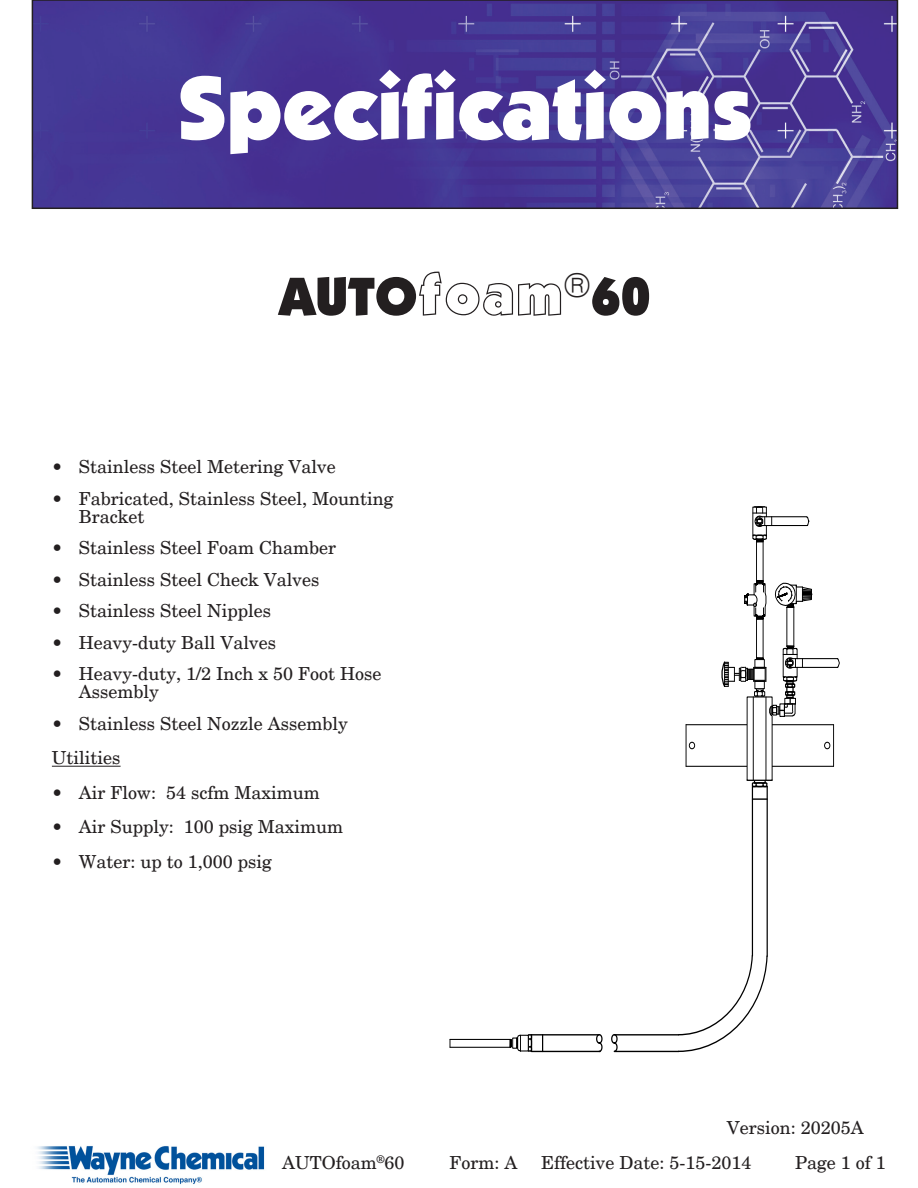
<style>
.page{position:relative;width:918px;height:1188px;background:#fff}
.page>*{position:absolute;margin:0;border:0;box-sizing:border-box;transform-origin:0 0}
.t1{font:900 90px "Itc Kabel";color:#fff}
.t2{font:900 54px "Itc Kabel";color:#231f20}
.t3{font:18px/18px "New Century Schlbk";color:#231f20}
.s1{font-family:"Kabel Outline";font-weight:400}
</style>
<div class="page">
<hr style="left:52px;top:766px;width:69px;height:1px;background:#231f20">
<hr style="left:787px;top:607px;width:1px;height:39px;background:#000">
<hr style="left:794px;top:607px;width:1px;height:39px;background:#000">
<hr style="left:752px;top:787px;width:1px;height:169px;background:#000">
<hr style="left:767px;top:787px;width:1px;height:169px;background:#000">
<svg style="left:753px;top:798px;width:14px;height:2px"></svg>
<svg style="left:775px;top:583px;width:37px;height:25px"></svg>
<svg style="left:542px;top:1035px;width:1px;height:16px"></svg>
<hr style="left:532px;top:1051px;width:67px;height:1px;background:#000">
<hr style="left:532px;top:1034px;width:67px;height:1px;background:#000">
<hr style="left:614px;top:1034px;width:65px;height:1px;background:#000">
<svg style="left:677px;top:954px;width:91px;height:99px"></svg>
<hr style="left:614px;top:1051px;width:65px;height:1px;background:#000">
<svg style="left:595px;top:1034px;width:8px;height:19px"></svg>
<svg style="left:611px;top:1034px;width:7px;height:19px"></svg>
<hr style="left:756px;top:619px;width:1px;height:39px;background:#000">
<hr style="left:763px;top:619px;width:1px;height:39px;background:#000">
<hr style="left:756px;top:542px;width:1px;height:39px;background:#000">
<hr style="left:763px;top:542px;width:1px;height:39px;background:#000">
<svg style="left:744px;top:580px;width:22px;height:40px"></svg>
<svg style="left:753px;top:506px;width:56px;height:36px"></svg>
<hr style="left:450px;top:1047px;width:60px;height:1px;background:#000">
<hr style="left:450px;top:1039px;width:60px;height:1px;background:#000">
<svg style="left:510px;top:1034px;width:22px;height:19px"></svg>
<hr style="left:686px;top:724px;width:148px;height:1px;background:#000">
<hr style="left:686px;top:766px;width:148px;height:1px;background:#000">
<hr style="left:686px;top:725px;width:1px;height:41px;background:#000">
<div style="left:689px;top:742px;width:6px;height:7px;border:1px solid #000;border-radius:50%"></div>
<svg style="left:721px;top:646px;width:118px;height:141px"></svg>
<hr style="left:753px;top:697px;width:1px;height:83px;background:#000">
<hr style="left:766px;top:697px;width:1px;height:83px;background:#000">
<img style="left:35px;top:3px;width:860px;height:203px">
<div style="left:32px;top:0;width:866px;height:209px;border:2px solid #231f20"></div>
<img style="left:37px;top:1146px;width:228px;height:39px">
<p class="t1" style="left:177px;top:53px;width:577px">Specifications</p>
<p class="t2" style="left:279px;top:263px;width:373px">AUTO<span class="s1">foam</span><sup>®</sup>60</p>
<p class="t3" style="left:52px;top:458px;width:286px">• Stainless Steel Metering Valve</p>
<p class="t3" style="left:79px;top:490px;width:316px;text-indent:-27px">• Fabricated, Stainless Steel, Mounting<br>Bracket</p>
<p class="t3" style="left:52px;top:539px;width:286px">• Stainless Steel Foam Chamber</p>
<p class="t3" style="left:52px;top:571px;width:269px">• Stainless Steel Check Valves</p>
<p class="t3" style="left:52px;top:602px;width:221px">• Stainless Steel Nipples</p>
<p class="t3" style="left:52px;top:634px;width:226px">• Heavy-duty Ball Valves</p>
<p class="t3" style="left:79px;top:665px;width:304px;text-indent:-27px">• Heavy-duty, 1/2 Inch x 50 Foot Hose<br>Assembly</p>
<p class="t3" style="left:52px;top:715px;width:298px">• Stainless Steel Nozzle Assembly</p>
<p class="t3" style="left:52px;top:749px;width:70px">Utilities</p>
<p class="t3" style="left:52px;top:784px;width:270px">• Air Flow: 54 scfm Maximum</p>
<p class="t3" style="left:52px;top:818px;width:293px">• Air Supply: 100 psig Maximum</p>
<p class="t3" style="left:52px;top:853px;width:222px">• Water: up to 1,000 psig</p>
<p class="t3" style="left:727px;top:1118px;width:139px">Version: 20205A</p>
<p class="t3" style="left:282px;top:1154px;width:124px">AUTOfoam<sup>®</sup>60</p>
<p class="t3" style="left:541px;top:1154px;width:212px">Effective Date: 5-15-2014</p>
<p class="t3" style="left:450px;top:1154px;width:70px">Form: A</p>
<p class="t3" style="left:795px;top:1154px;width:92px">Page 1 of 1</p>
</div>
